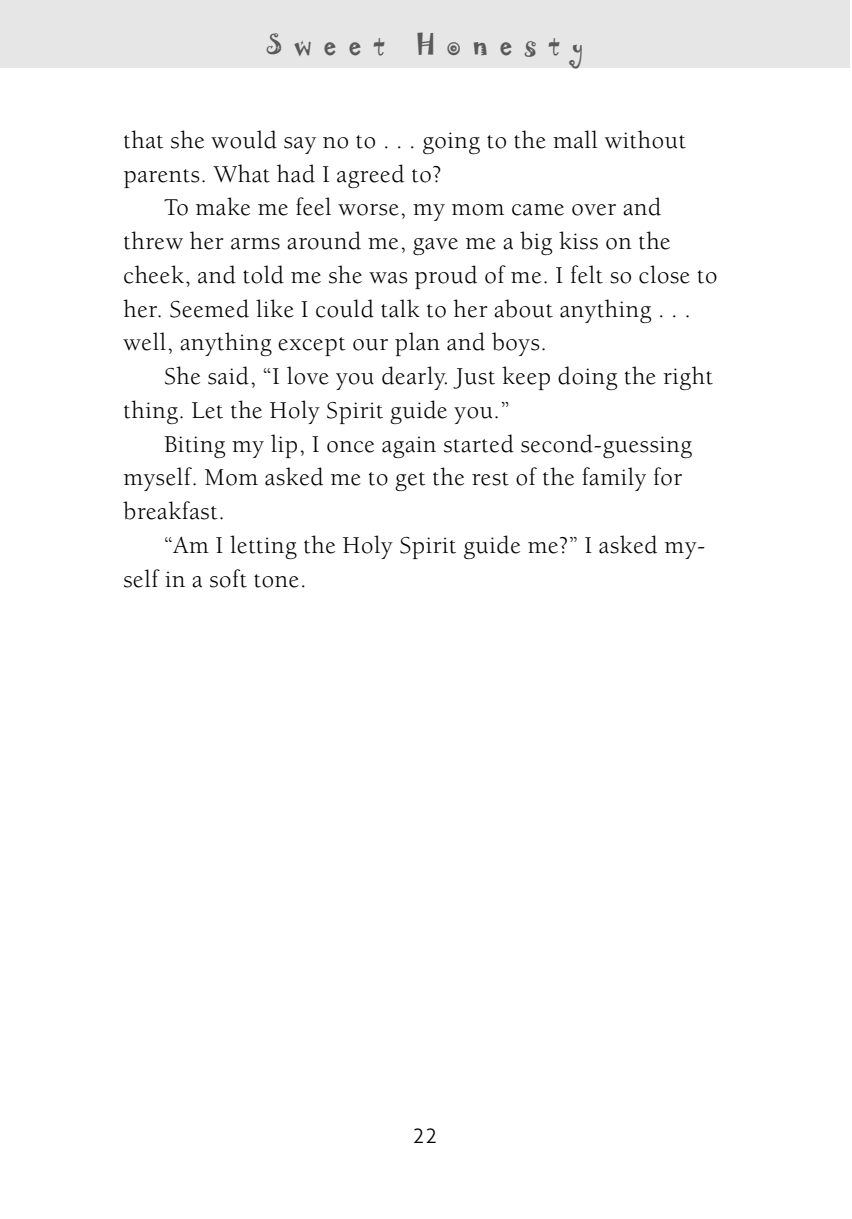
<style>
.page{position:relative;width:852px;height:1219px;background:#fff}
.page>*{position:absolute;margin:0;border:0;box-sizing:border-box;transform-origin:0 0}
.t1{font:24.75px "Berkeley";letter-spacing:.025em;color:#000}
.t2{font:22.5px "Laughin Plain";letter-spacing:.555em;color:#595959}
.t3{font:300 22.5px "Agenda";color:#000}
</style>
<div class="page">
<div style="left:0;top:0;width:850px;height:68px;background:#e6e6e6"></div>
<p class="t2" style="left:267px;top:34px;width:119px">Sweet</p>
<p class="t2" style="left:416px;top:34px;width:168px">Honesty</p>
<p class="t1" style="left:123px;top:130px;width:564px">that she would say no to . . . going to the mall without</p>
<p class="t1" style="left:123px;top:164px;width:319px">parents. What had I agreed to?</p>
<p class="t1" style="left:164px;top:198px;width:499px">To make me feel worse, my mom came over and</p>
<p class="t1" style="left:123px;top:232px;width:549px">threw her arms around me, gave me a big kiss on the</p>
<p class="t1" style="left:123px;top:265px;width:595px">cheek, and told me she was proud of me. I felt so close to</p>
<p class="t1" style="left:123px;top:299px;width:569px">her. Seemed like I could talk to her about anything . . .</p>
<p class="t1" style="left:123px;top:333px;width:425px">well, anything except our plan and boys.</p>
<p class="t1" style="left:164px;top:367px;width:550px">She said, “I love you dearly. Just keep doing the right</p>
<p class="t1" style="left:123px;top:400px;width:387px">thing. Let the Holy Spirit guide you.”</p>
<p class="t1" style="left:164px;top:434px;width:529px">Biting my lip, I once again started second-guessing</p>
<p class="t1" style="left:123px;top:468px;width:560px">myself. Mom asked me to get the rest of the family for</p>
<p class="t1" style="left:123px;top:502px;width:103px">breakfast.</p>
<p class="t1" style="left:164px;top:535px;width:543px">“Am I letting the Holy Spirit guide me?” I asked my-</p>
<p class="t1" style="left:123px;top:569px;width:184px">self in a soft tone.</p>
<p class="t3" style="left:413px;top:1126px;width:25px">22</p>
</div>
